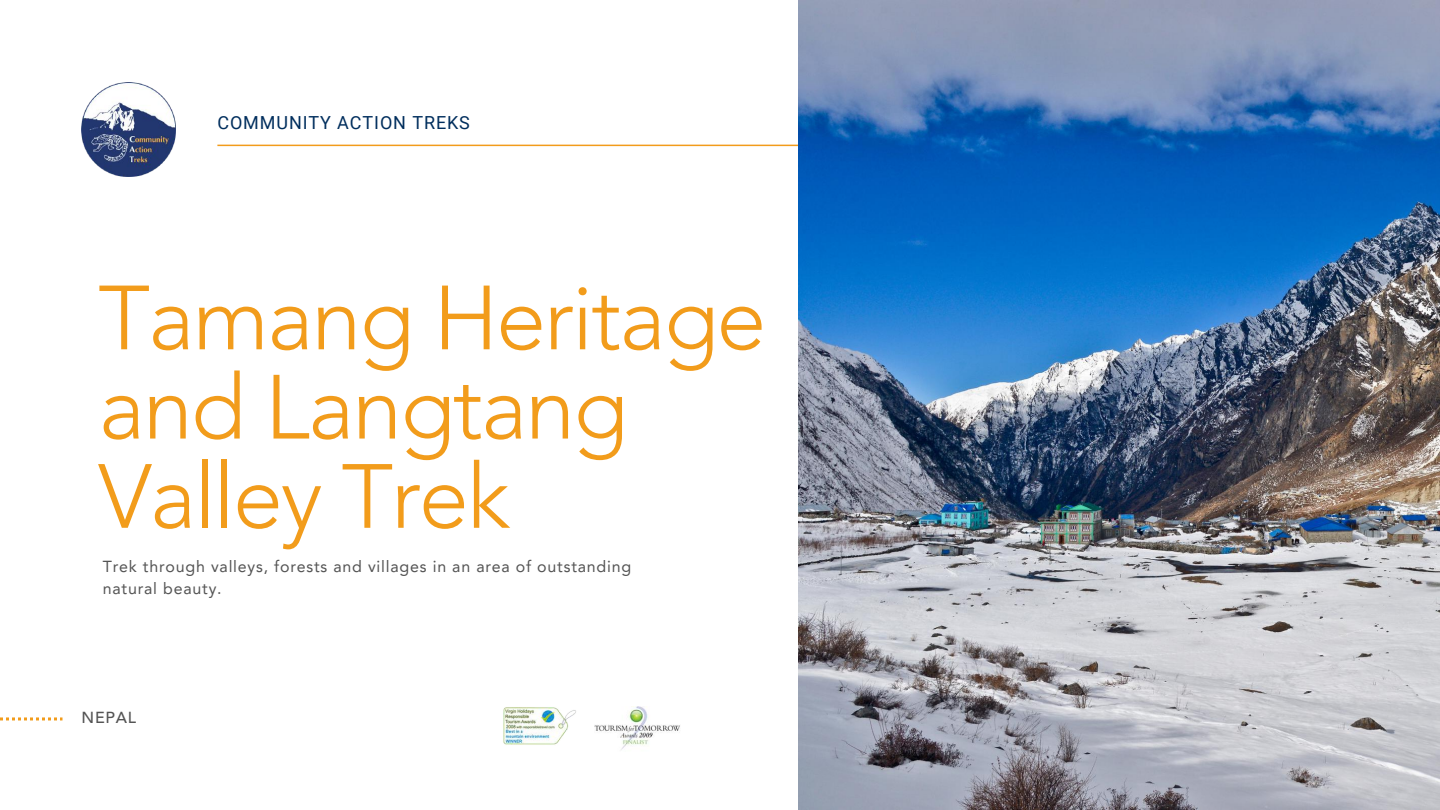
<style>
.page{position:relative;width:1440px;height:810px;background:#fff}
.page>*{position:absolute;margin:0;border:0;box-sizing:border-box;transform-origin:0 0}
.t1{font:300 90px/89.2px "Avenir LT Pro";letter-spacing:-.025em;color:#f29c1b}
.t2{font:18px "Roboto";letter-spacing:.05em;color:#002e5d}
.t3{font:16px/21.8px "Avenir LT Pro";letter-spacing:.05em;color:#545454}
.t4{font:500 16px "Avenir LT Pro";letter-spacing:.05em;color:#545454}
</style>
<div class="page">
<hr style="left:217px;top:145px;width:581px;height:1px;background:#f29c1b">
<img style="left:798px;top:0;width:642px;height:810px">
<img style="left:81px;top:82px;width:95px;height:95px">
<svg style="left:0;top:717px;width:62px;height:3px"></svg>
<img style="left:595px;top:706px;width:85px;height:44px">
<img style="left:503px;top:707px;width:73px;height:38px">
<p class="t2" style="left:217px;top:112px;width:254px">COMMUNITY ACTION TREKS</p>
<h1 class="t1" style="left:98px;top:282px;width:670px">Tamang Heritage and Langtang<br>Valley Trek</h1>
<p class="t3" style="left:103px;top:557px;width:530px">Trek through valleys, forests and villages in an area of outstanding natural beauty.</p>
<p class="t4" style="left:82px;top:711px;width:56px">NEPAL</p>
</div>
